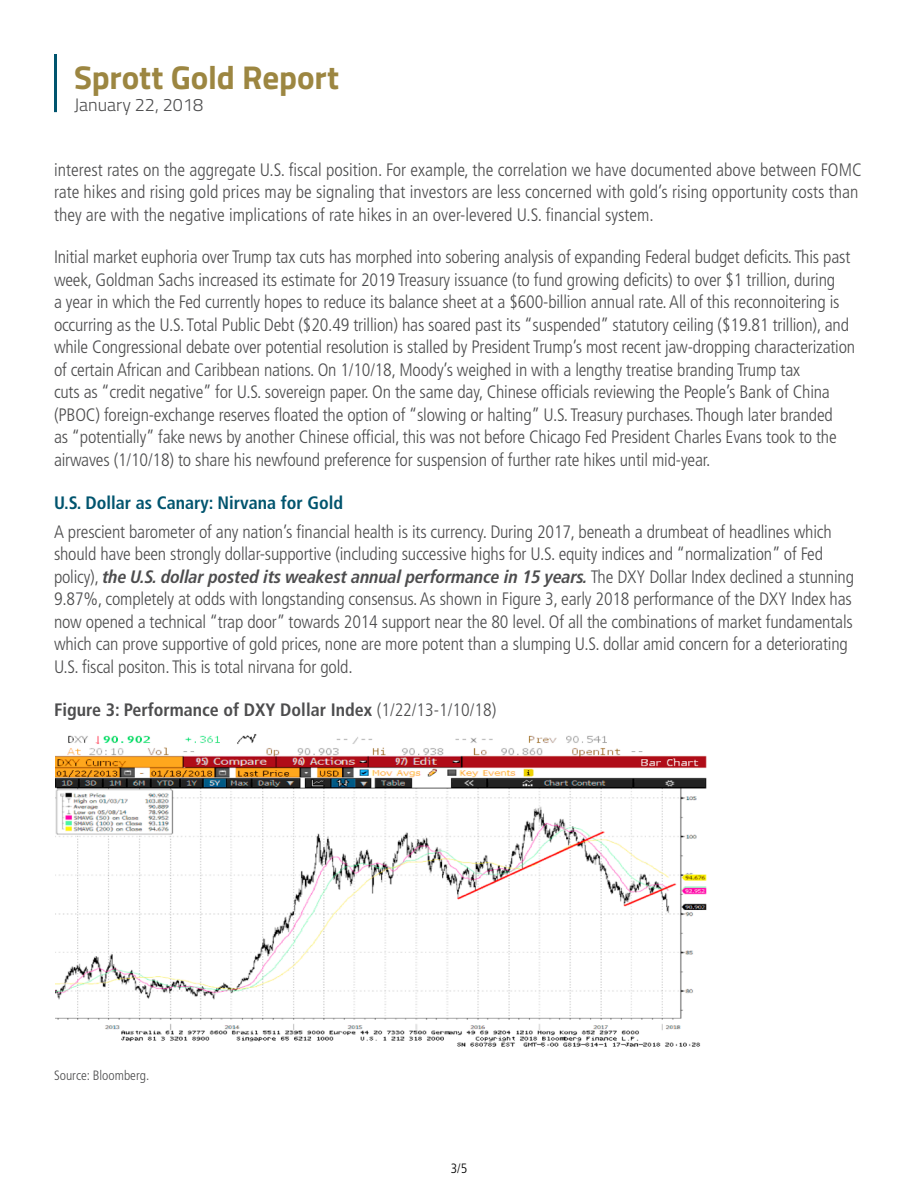
<style>
.page{position:relative;width:918px;height:1188px;background:#fff}
.page>*{position:absolute;margin:0;border:0;box-sizing:border-box;transform-origin:0 0}
.t1{font:700 33px "Titillium Web";letter-spacing:-.005em;color:#9c8641}
.t2{font:300 condensed 18px/22.5px "Frutiger LT Std";letter-spacing:-.01em;color:#4d4d4e}
.t3{font:700 condensed 18px "Frutiger LT Std";color:#4d4d4e}
.t4{font:700 condensed 18px "Frutiger LT Std";color:#00546e}
.t5{font:300 18px "Titillium Web";color:#4d4d4e}
.t6{font:300 condensed 13.5px "Frutiger LT Std";color:#4d4d4e}
.t7{font:300 condensed 13.5px "Frutiger LT Std";color:#000}
.s1{font-weight:700;font-style:italic}
.s2{font-weight:300}
</style>
<div class="page">
<img style="left:56px;top:734px;width:650px;height:313px">
<hr style="left:54px;top:54px;width:3px;height:58px;background:#00546e">
<h1 class="t1" style="left:74px;top:52px;width:267px">Sprott Gold Report</h1>
<p class="t5" style="left:74px;top:92px;width:131px">January 22, 2018</p>
<p class="t2" style="left:54px;top:158px;width:809px">interest rates on the aggregate U.S. fiscal position. For example, the correlation we have documented above between FOMC rate hikes and rising gold prices may be signaling that investors are less concerned with gold’s rising opportunity costs than they are with the negative implications of rate hikes in an over-levered U.S. financial system.</p>
<p class="t2" style="left:54px;top:246px;width:803px">Initial market euphoria over Trump tax cuts has morphed into sobering analysis of expanding Federal budget deficits. This past week, Goldman Sachs increased its estimate for 2019 Treasury issuance (to fund growing deficits) to over $1 trillion, during<br>a year in which the Fed currently hopes to reduce its balance sheet at a $600-billion annual rate. All of this reconnoitering is occurring as the U.S. Total Public Debt ($20.49 trillion) has soared past its “suspended” statutory ceiling ($19.81 trillion), and while Congressional debate over potential resolution is stalled by President Trump’s most recent jaw-dropping characterization of certain African and Caribbean nations. On 1/10/18, Moody’s weighed in with a lengthy treatise branding Trump tax<br>cuts as “credit negative” for U.S. sovereign paper. On the same day, Chinese officials reviewing the People’s Bank of China (PBOC) foreign-exchange reserves floated the option of “slowing or halting” U.S. Treasury purchases. Though later branded<br>as “potentially” fake news by another Chinese official, this was not before Chicago Fed President Charles Evans took to the airwaves (1/10/18) to share his newfound preference for suspension of further rate hikes until mid-year.</p>
<p class="t4" style="left:54px;top:492px;width:291px">U.S. Dollar as Canary: Nirvana for Gold</p>
<p class="t2" style="left:54px;top:521px;width:802px">A prescient barometer of any nation’s financial health is its currency. During 2017, beneath a drumbeat of headlines which should have been strongly dollar-supportive (including successive highs for U.S. equity indices and “normalization” of Fed policy), <span class="s1">the U.S. dollar posted its weakest annual performance in 15 years.</span> The DXY Dollar Index declined a stunning 9.87%, completely at odds with longstanding consensus. As shown in Figure 3, early 2018 performance of the DXY Index has now opened a technical “trap door” towards 2014 support near the 80 level. Of all the combinations of market fundamentals which can prove supportive of gold prices, none are more potent than a slumping U.S. dollar amid concern for a deteriorating U.S. fiscal positon. This is total nirvana for gold.</p>
<p class="t3" style="left:54px;top:699px;width:444px">Figure 3: Performance of DXY Dollar Index <span class="s2">(1/22/13-1/10/18)</span></p>
<p class="t6" style="left:54px;top:1067px;width:97px">Source: Bloomberg.</p>
<p class="t7" style="left:451px;top:1160px;width:18px">3/5</p>
</div>
